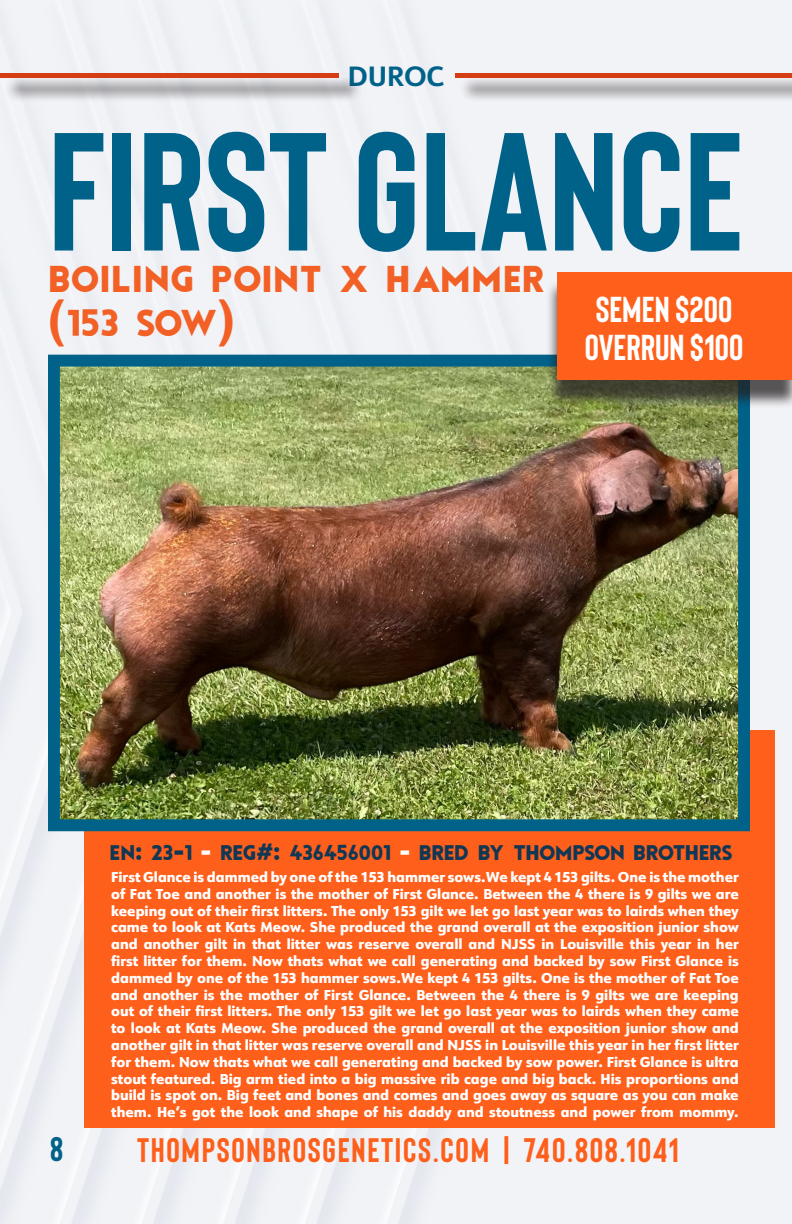
<style>
.page{position:relative;width:792px;height:1224px;background:#f2f3f7}
.page>*{position:absolute;margin:0;border:0;box-sizing:border-box;transform-origin:0 0}
.t1{font:700 167.8px "Bison";color:#006189}
.t2{font:700 37.2px/44.6px "Tourmaline";letter-spacing:.02em;color:#f26025}
.t3{font:700 36px "Bison";color:#fff}
.t4{font:700 34px "Bison";letter-spacing:.05em;color:#fe5f1b}
.t5{font:700 34px "Bison";color:#006189}
.t6{font:700 27.2px "URW Form";color:#006189}
.INFO{font:700 21px "Tourmaline";letter-spacing:-.02em;color:#103754}
.t7{font:800 14px/16.8px "URW Form";color:#fff;text-align:justify}
.s1{color:#fff}
</style>
<div class="page">
<div style="left:84px;top:731px;width:690px;height:397px;background:#fe5f1b"></div>
<div style="left:459px;top:76px;width:333px;height:27px;background:#231f20;opacity:.86"></div>
<div style="left:455px;top:73px;width:337px;height:5px;background:#d53d13"></div>
<div style="left:4px;top:76px;width:360px;height:27px;background:#231f20;opacity:.86"></div>
<div style="left:0;top:73px;width:339px;height:5px;background:#d53d13"></div>
<img style="left:61px;top:368px;width:676px;height:450px">
<div style="left:48px;top:355px;width:702px;height:476px;border:12px solid #006189"></div>
<div style="left:546px;top:280px;width:246px;height:129px;background:#231f20;opacity:.75"></div>
<div style="left:557px;top:272px;width:235px;height:108px;background:#fe5f1b"></div>
<p class="t6" style="left:348px;top:57px;width:98px">DUROC</p>
<p class="t1" style="left:48px;top:101px;width:698px">FIRST GLANCE</p>
<p class="t2" style="left:48px;top:257px;width:499px">BOILING POINT X HAMMER (153 SOW)</p>
<p class="t3" style="left:596px;top:290px;width:138px">SEMEN $200</p>
<p class="t3" style="left:585px;top:328px;width:160px">OVERRUN $100</p>
<p class="INFO" style="left:110px;top:839px;width:625px">EN: 23-1 <span class="s1">-</span> REG#: 436456001 <span class="s1">-</span> BRED BY THOMPSON BROTHERS</p>
<p class="t7" style="left:111px;top:868px;width:629px">First Glance is dammed by one of the 153 hammer sows.We kept 4 153 gilts. One is the mother of Fat Toe and another is the mother of First Glance. Between the 4 there is 9 gilts we are keeping out of their first litters. The only 153 gilt we let go last year was to lairds when they came to look at Kats Meow. She produced the grand overall at the exposition junior show and another gilt in that litter was reserve overall and NJSS in Louisville this year in her first litter for them. Now thats what we call generating and backed by sow First Glance is dammed by one of the 153 hammer sows.We kept 4 153 gilts. One is the mother of Fat Toe and another is the mother of First Glance. Between the 4 there is 9 gilts we are keeping out of their first litters. The only 153 gilt we let go last year was to lairds when they came to look at Kats Meow. She produced the grand overall at the exposition junior show and another gilt in that litter was reserve overall and NJSS in Louisville this year in her first litter for them. Now thats what we call generating and backed by sow power. First Glance is ultra stout featured. Big arm tied into a big massive rib cage and big back. His proportions and build is spot on. Big feet and bones and comes and goes away as square as you can make them. He’s got the look and shape of his daddy and stoutness and power from mommy.</p>
<h3 class="t5" style="left:50px;top:1130px;width:15px">8</h3>
<h3 class="t4" style="left:137px;top:1131px;width:543px">THOMPSONBROSGENETICS.COM | 740.808.1041</h3>
</div>
